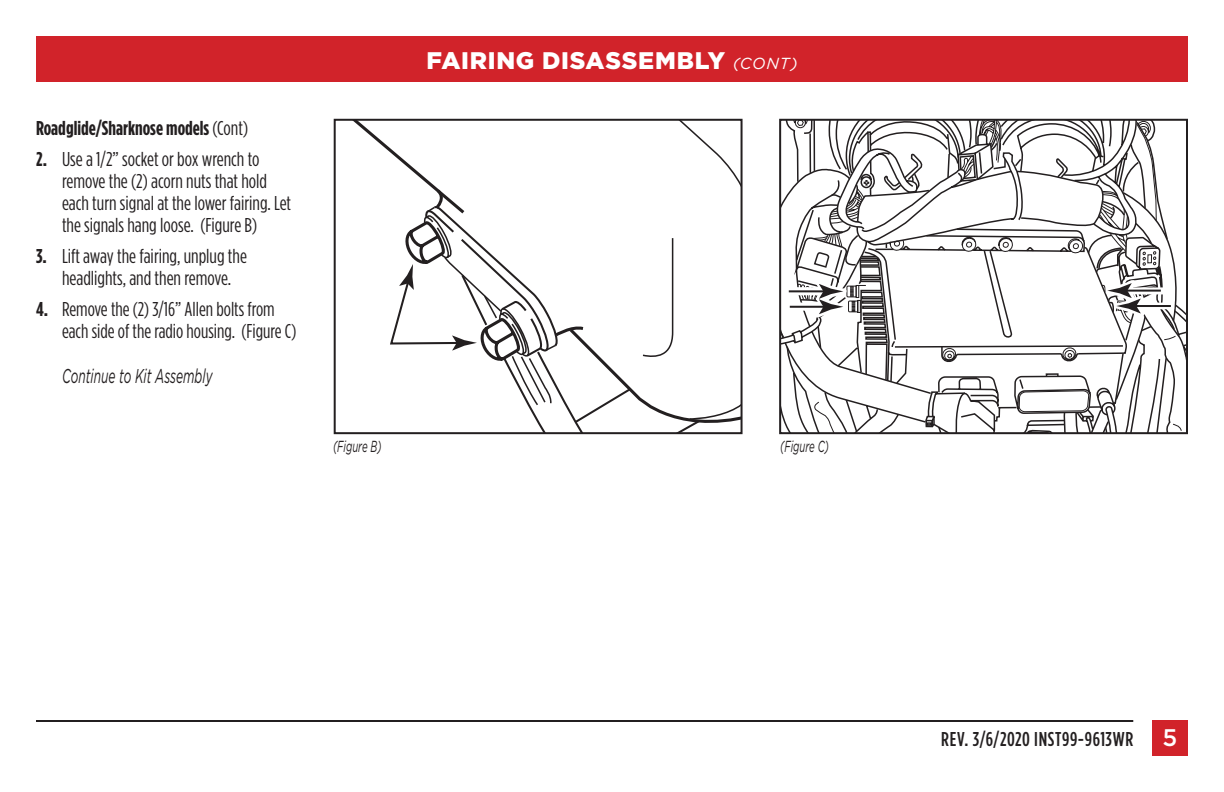
<style>
.page{position:relative;width:1224px;height:792px;background:#fff}
.page>*{position:absolute;margin:0;border:0;box-sizing:border-box;transform-origin:0 0}
.t1{font:900 24px "Gotham";letter-spacing:.03em;color:#fff}
.t2{font:20px/22px "Gotham Condensed";color:#231f20}
.t3{font:700 20px "Gotham Condensed";color:#231f20}
.t4{font:500 20px "Gotham Condensed";letter-spacing:.03em;color:#231f20}
.t5{font:italic 20px "Gotham";color:#231f20;scale:.6 1}
.t6{font:italic 16px "Gotham";color:#231f20;scale:.6 1}
.s1{font-weight:400}
.s2{font-weight:700}
.s3{font-weight:400;font-style:italic;font-size:16px}
.s4{font-family:"Gotham";font-size:24px;color:#fff}
</style>
<div class="page">
<div style="left:36px;top:36px;width:1152px;height:45px;background:#d1232a"></div>
<hr style="left:36px;top:720px;width:1097px;height:2px;background:#231f20">
<div style="left:1152px;top:720px;width:36px;height:36px;background:#d1232a"></div>
<svg style="left:389px;top:122px;width:351px;height:309px"></svg>
<div style="left:334px;top:119px;width:409px;height:315px;border:2px solid #231f20"></div>
<svg style="left:782px;top:122px;width:403px;height:309px"></svg>
<div style="left:779px;top:119px;width:409px;height:315px;border:2px solid #231f20"></div>
<p class="t3" style="left:36px;top:117px;width:214px">Roadglide/Sharknose models <span class="s1">(Cont)</span></p>
<p class="t2" style="left:62px;top:148px;width:231px;text-indent:-26px"><span class="s2">2.</span> Use a 1/2” socket or box wrench to remove the (2) acorn nuts that hold each turn signal at the lower fairing. Let the signals hang loose. (Figure B)</p>
<p class="t2" style="left:36px;top:245px;width:212px;text-align:center"><span class="s2">3.</span> Lift away the fairing, unplug the headlights, and then remove.</p>
<p class="t2" style="left:62px;top:298px;width:236px;text-indent:-26px"><span class="s2">4.</span> Remove the (2) 3/16” Allen bolts from each side of the radio housing. (Figure C)</p>
<p class="t5" style="left:62px;top:365px;width:252px">Continue to Kit Assembly</p>
<p class="t1" style="left:426px;top:47px;width:373px">FAIRING DISASSEMBLY <span class="s3">(CONT)</span></p>
<p class="t6" style="left:333px;top:437px;width:83px">(Figure B)</p>
<p class="t6" style="left:780px;top:437px;width:83px">(Figure C)</p>
<p class="t4" style="left:941px;top:728px;width:238px">REV. 3/6/2020 INST99-9613WR <span class="s4">5</span></p>
</div>
